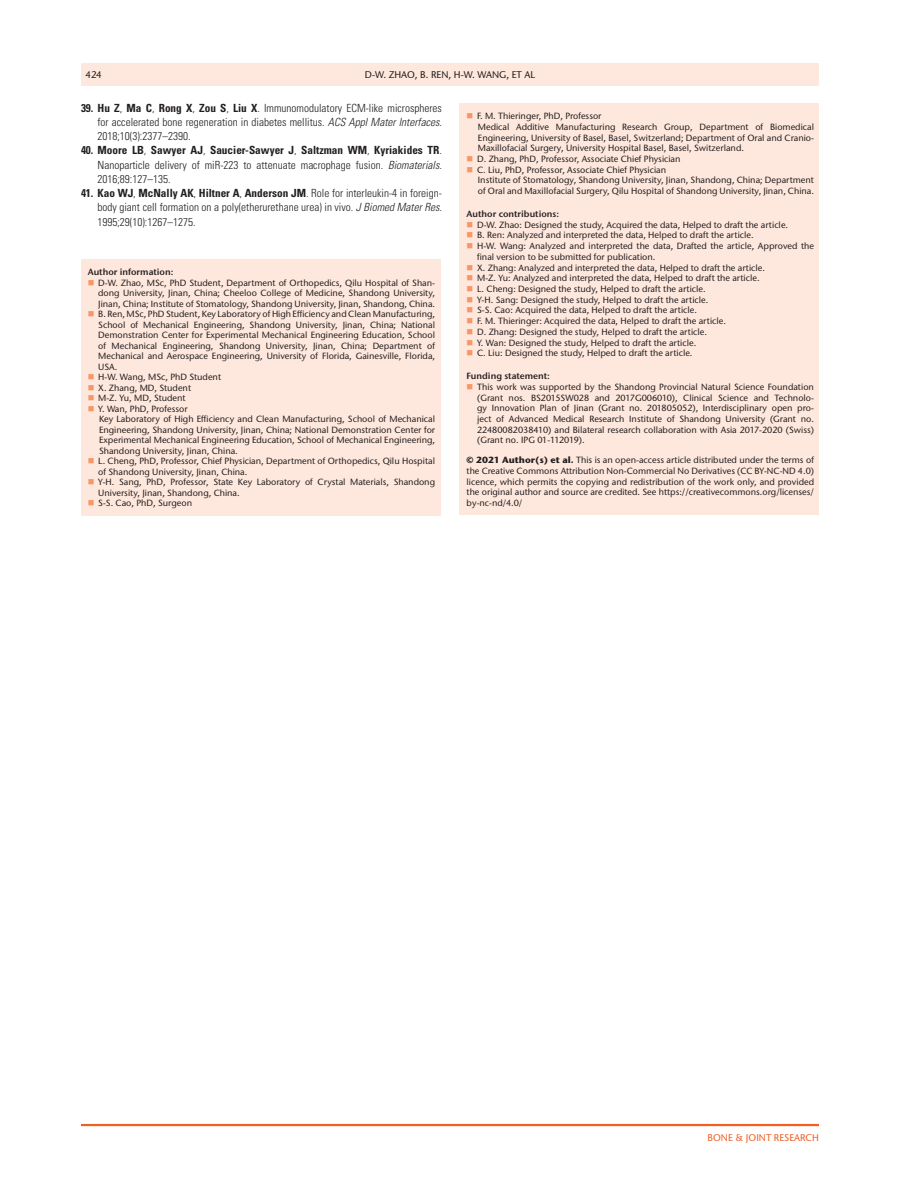
<style>
.page{position:relative;width:918px;height:1188px;background:#fff}
.page>*{position:absolute;margin:0;border:0;box-sizing:border-box;transform-origin:0 0}
.t1{font:300 condensed 11.25px/14.2px "Univers LT Std";color:#231f20;text-align:justify}
.t2{font:500 9.75px "Stone Sans ITC Pro";color:#231f20}
.t3{font:500 9.75px "Stone Sans ITC Pro";color:#f15f23}
.t4{font:500 9px/10.8px "Stone Sans ITC Pro";color:#231f20}
.t5{font:600 9px "Stone Sans ITC Pro";color:#231f20}
.s1{font-weight:700}
.s2{font-style:italic}
</style>
<div class="page">
<hr style="left:81px;top:1124px;width:738px;height:2px;background:#f15f23">
<div style="left:81px;top:63px;width:738px;height:23px;background:#fee7dc"></div>
<div style="left:81px;top:260px;width:360px;height:256px;background:#fee7dc"></div>
<div style="left:459px;top:104px;width:360px;height:411px;background:#fee7dc"></div>
<p class="t2" style="left:85px;top:68px;width:18px">424</p>
<p class="t2" style="left:365px;top:68px;width:172px">D-W. ZHAO, B. REN, H-W. WANG, ET AL</p>
<p class="t4" style="left:477px;top:111px;width:338px">F. M. Thieringer, PhD, Professor<br>Medical Additive Manufacturing Research Group, Department of Biomedical Engineering, University of Basel, Basel, Switzerland; Department of Oral and Cranio-Maxillofacial Surgery, University Hospital Basel, Basel, Switzerland.<br>D. Zhang, PhD, Professor, Associate Chief Physician<br>C. Liu, PhD, Professor, Associate Chief Physician<br>Institute of Stomatology, Shandong University, Jinan, Shandong, China; Department of Oral and Maxillofacial Surgery, Qilu Hospital of Shandong University, Jinan, China.</p>
<p class="t5" style="left:467px;top:208px;width:94px">Author contributions:</p>
<p class="t4" style="left:477px;top:219px;width:338px">D-W. Zhao: Designed the study, Acquired the data, Helped to draft the article.<br>B. Ren: Analyzed and interpreted the data, Helped to draft the article.<br>H-W. Wang: Analyzed and interpreted the data, Drafted the article, Approved the final version to be submitted for publication.<br>X. Zhang: Analyzed and interpreted the data, Helped to draft the article.<br>M-Z. Yu: Analyzed and interpreted the data, Helped to draft the article.<br>L. Cheng: Designed the study, Helped to draft the article.<br>Y-H. Sang: Designed the study, Helped to draft the article.<br>S-S. Cao: Acquired the data, Helped to draft the article.<br>F. M. Thieringer: Acquired the data, Helped to draft the article.<br>D. Zhang: Designed the study, Helped to draft the article.<br>Y. Wan: Designed the study, Helped to draft the article.<br>C. Liu: Designed the study, Helped to draft the article.</p>
<p class="t5" style="left:467px;top:370px;width:85px">Funding statement:</p>
<p class="t4" style="left:477px;top:381px;width:338px;text-align:justify">This work was supported by the Shandong Provincial Natural Science Foundation (Grant nos. BS2015SW028 and 2017G006010), Clinical Science and Technolo&shy;gy Innovation Plan of Jinan (Grant no. 201805052), Interdisciplinary open pro&shy;ject of Advanced Medical Research Institute of Shandong University (Grant no.<br>22480082038410) and Bilateral research collaboration with Asia 2017-2020 (Swiss) (Grant no. IPG 01-112019).</p>
<p class="t4" style="left:467px;top:455px;width:349px;text-align:justify"><span class="s1">© 2021 Author(s) et al.</span> This is an open-access article distributed under the terms of the Creative Commons Attribution Non-Commercial No Derivatives (CC BY-NC-ND 4.0) licence, which permits the copying and redistribution of the work only, and provided the original author and source are credited. See https://creativecommons.org/licenses/ by-nc-nd/4.0/</p>
<p class="t1" style="left:98px;top:101px;width:346px;text-indent:-17px"><span class="s1">39. Hu Z</span>, <span class="s1">Ma C</span>, <span class="s1">Rong X</span>, <span class="s1">Zou S</span>, <span class="s1">Liu X</span>. Immunomodulatory ECM-like microspheres for accelerated bone regeneration in diabetes mellitus. <span class="s2">ACS Appl Mater Interfaces</span>.<br>2018;10(3):2377–2390.</p>
<p class="t1" style="left:98px;top:143px;width:346px;text-indent:-17px"><span class="s1">40. Moore LB</span>, <span class="s1">Sawyer AJ</span>, <span class="s1">Saucier-Sawyer J</span>, <span class="s1">Saltzman WM</span>, <span class="s1">Kyriakides TR</span>.<br>Nanoparticle delivery of miR-223 to attenuate macrophage fusion. <span class="s2">Biomaterials</span>.<br>2016;89:127–135.</p>
<p class="t1" style="left:98px;top:186px;width:346px;text-indent:-17px"><span class="s1">41. Kao WJ</span>, <span class="s1">McNally AK</span>, <span class="s1">Hiltner A</span>, <span class="s1">Anderson JM</span>. Role for interleukin-4 in foreign&shy;body giant cell formation on a poly(etherurethane urea) in vivo. <span class="s2">J Biomed Mater Res</span>.<br>1995;29(10):1267–1275.</p>
<p class="t5" style="left:88px;top:266px;width:87px">Author information:</p>
<p class="t4" style="left:98px;top:277px;width:338px">D-W. Zhao, MSc, PhD Student, Department of Orthopedics, Qilu Hospital of Shan&shy;dong University, Jinan, China; Cheeloo College of Medicine, Shandong University, Jinan, China; Institute of Stomatology, Shandong University, Jinan, Shandong, China.<br>B. Ren, MSc, PhD Student, Key Laboratory of High Efficiency and Clean Manufacturing, School of Mechanical Engineering, Shandong University, Jinan, China; National Demonstration Center for Experimental Mechanical Engineering Education, School of Mechanical Engineering, Shandong University, Jinan, China; Department of Mechanical and Aerospace Engineering, University of Florida, Gainesville, Florida, USA.<br>H-W. Wang, MSc, PhD Student<br>X. Zhang, MD, Student<br>M-Z. Yu, MD, Student<br>Y. Wan, PhD, Professor<br>Key Laboratory of High Efficiency and Clean Manufacturing, School of Mechanical Engineering, Shandong University, Jinan, China; National Demonstration Center for Experimental Mechanical Engineering Education, School of Mechanical Engineering, Shandong University, Jinan, China.<br>L. Cheng, PhD, Professor, Chief Physician, Department of Orthopedics, Qilu Hospital of Shandong University, Jinan, China.<br>Y-H. Sang, PhD, Professor, State Key Laboratory of Crystal Materials, Shandong University, Jinan, Shandong, China.<br>S-S. Cao, PhD, Surgeon</p>
<p class="t3" style="left:708px;top:1132px;width:113px">BONE &amp; JOINT RESEARCH</p>
</div>
